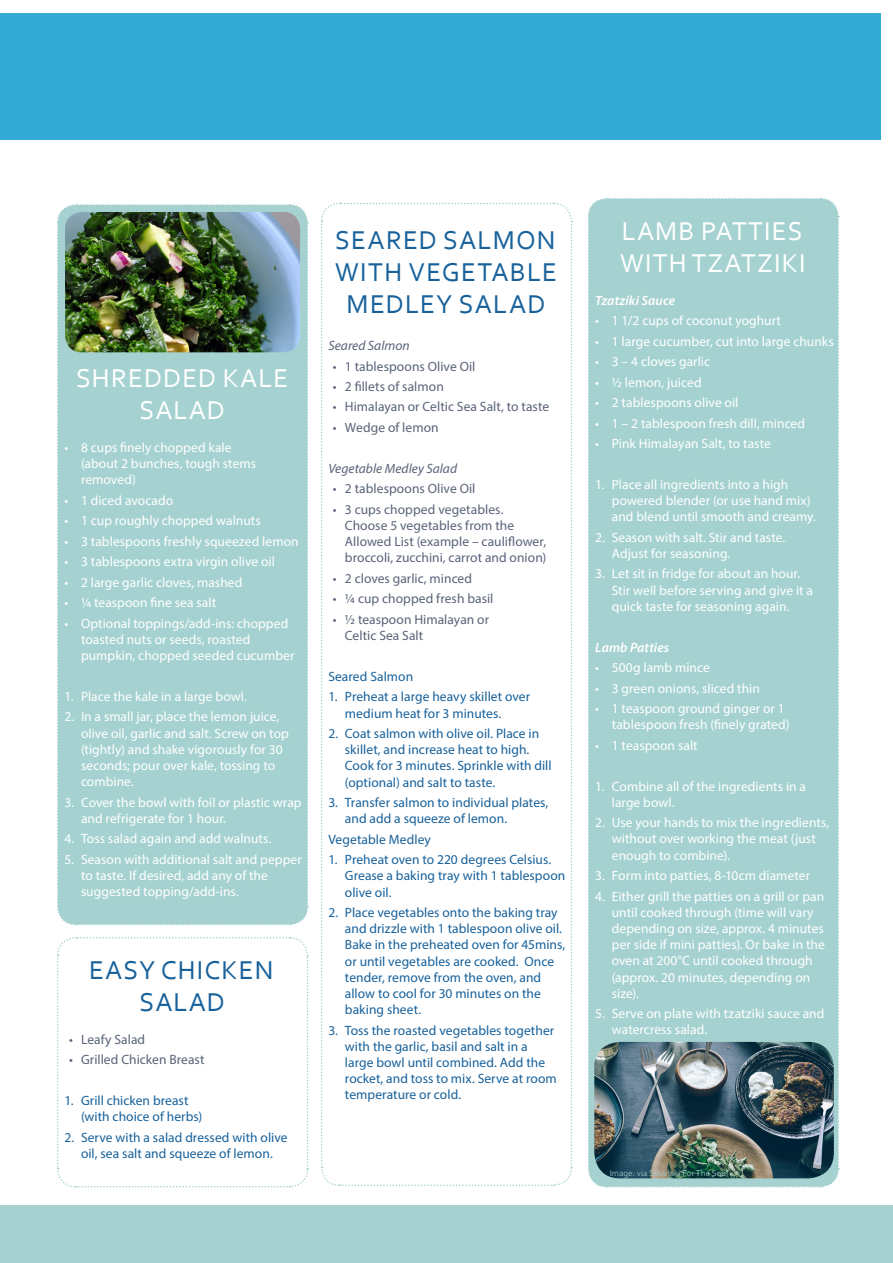
<style>
.page{position:relative;width:893px;height:1263px;background:#fff}
.page>*{position:absolute;margin:0;border:0;box-sizing:border-box;transform-origin:0 0}
.Body_text___Box_1{font:27px/32.4px "Corbel";letter-spacing:.04em;color:#17619b;text-align:center}
.t1{font:27px/32.4px "Corbel";letter-spacing:.04em;color:#fff}
.t2{font:13.5px/16.2px "Myriad Pro";letter-spacing:.005em;color:#fff}
.Body_text___Box_1-2{font:13.5px/16.2px "Myriad Pro";letter-spacing:.005em;color:#17619b}
.t3{font:13.5px/16.2px "Myriad Pro";letter-spacing:.005em;color:#596378}
.Body_text___Box_1-3{font:italic 13.5px "Myriad Pro";letter-spacing:.005em;color:#596378}
.Body_text___Box_1-4{font:italic 600 13.5px "Myriad Pro";letter-spacing:.005em;color:#fff}
.t4{font:9px "Corbel";color:#a5d2d0}
</style>
<div class="page">
<div style="left:0;top:13px;width:880px;height:127px;background:#34abd7"></div>
<svg style="left:57px;top:937px;width:252px;height:251px"></svg>
<div style="left:0;top:1205px;width:893px;height:58px;background:#a5d2d0"></div>
<svg style="left:321px;top:202px;width:252px;height:984px"></svg>
<div style="left:588px;top:198px;width:252px;height:990px;background:#a5d2d0"></div>
<img style="left:594px;top:1042px;width:240px;height:136px">
<div style="left:57px;top:204px;width:252px;height:722px;background:#a5d2d0"></div>
<img style="left:65px;top:212px;width:235px;height:140px">
<p class="t1" style="left:76px;top:361px;width:214px;text-align:center">SHREDDED KALE<br>SALAD</p>
<p class="t2" style="left:81px;top:439px;width:177px;text-indent:-16px">• 8 cups finely chopped kale (about 2 bunches, tough stems removed)</p>
<p class="t2" style="left:64px;top:492px;width:110px">• 1 diced avocado</p>
<p class="t2" style="left:64px;top:512px;width:198px">• 1 cup roughly chopped walnuts</p>
<p class="t2" style="left:64px;top:533px;width:236px">• 3 tablespoons freshly squeezed lemon</p>
<p class="t2" style="left:64px;top:553px;width:212px">• 3 tablespoons extra virgin olive oil</p>
<p class="t2" style="left:64px;top:574px;width:179px">• 2 large garlic cloves, mashed</p>
<p class="t2" style="left:64px;top:594px;width:153px">• ¼ teaspoon fine sea salt</p>
<p class="t2" style="left:81px;top:615px;width:215px;text-indent:-16px">• Optional toppings/add-ins: chopped toasted nuts or seeds, roasted pumpkin, chopped seeded cucumber</p>
<p class="t2" style="left:64px;top:688px;width:184px">1. Place the kale in a large bowl.</p>
<p class="t2" style="left:81px;top:708px;width:209px;text-indent:-16px">2. In a small jar, place the lemon juice, olive oil, garlic and salt. Screw on top (tightly) and shake vigorously for 30 seconds; pour over kale, tossing to combine.</p>
<p class="t2" style="left:81px;top:794px;width:222px;text-indent:-16px">3. Cover the bowl with foil or plastic wrap and refrigerate for 1 hour.</p>
<p class="t2" style="left:64px;top:830px;width:209px">4. Toss salad again and add walnuts.</p>
<p class="t2" style="left:81px;top:851px;width:222px;text-indent:-16px">5. Season with additional salt and pepper to taste. If desired, add any of the suggested topping/add-ins.</p>
<p class="Body_text___Box_1" style="left:89px;top:953px;width:186px">EASY CHICKEN<br>SALAD</p>
<p class="t3" style="left:69px;top:1031px;width:78px">• Leafy Salad</p>
<p class="t3" style="left:69px;top:1051px;width:137px">• Grilled Chicken Breast</p>
<p class="Body_text___Box_1-2" style="left:81px;top:1092px;width:123px;text-indent:-16px">1. Grill chicken breast (with choice of herbs)</p>
<p class="Body_text___Box_1-2" style="left:64px;top:1129px;width:225px;text-align:center">2. Serve with a salad dressed with olive oil, sea salt and squeeze of lemon.</p>
<p class="Body_text___Box_1" style="left:335px;top:223px;width:223px">SEARED SALMON<br>WITH VEGETABLE<br>MEDLEY SALAD</p>
<p class="Body_text___Box_1-3" style="left:328px;top:337px;width:83px">Seared Salmon</p>
<p class="t3" style="left:333px;top:358px;width:144px">• 1 tablespoons Olive Oil</p>
<p class="t3" style="left:333px;top:378px;width:112px">• 2 fillets of salmon</p>
<p class="t3" style="left:333px;top:399px;width:218px">• Himalayan or Celtic Sea Salt, to taste</p>
<p class="t3" style="left:333px;top:419px;width:107px">• Wedge of lemon</p>
<p class="Body_text___Box_1-3" style="left:328px;top:460px;width:130px">Vegetable Medley Salad</p>
<p class="t3" style="left:333px;top:480px;width:144px">• 2 tablespoons Olive Oil</p>
<p class="t3" style="left:345px;top:501px;width:203px;text-indent:-12px">• 3 cups chopped vegetables.<br>Choose 5 vegetables from the Allowed List (example – cauliflower, broccoli, zucchini, carrot and onion)</p>
<p class="t3" style="left:333px;top:570px;width:141px">• 2 cloves garlic, minced</p>
<p class="t3" style="left:333px;top:590px;width:162px">• ¼ cup chopped fresh basil</p>
<p class="t3" style="left:345px;top:611px;width:146px;text-indent:-12px">• ½ teaspoon Himalayan or<br>Celtic Sea Salt</p>
<p class="Body_text___Box_1-2" style="left:328px;top:668px;width:86px">Seared Salmon</p>
<p class="Body_text___Box_1-2" style="left:345px;top:688px;width:187px;text-indent:-16px">1. Preheat a large heavy skillet over medium heat for 3 minutes.</p>
<p class="Body_text___Box_1-2" style="left:345px;top:725px;width:208px;text-indent:-16px">2. Coat salmon with olive oil. Place in skillet, and increase heat to high.<br>Cook for 3 minutes. Sprinkle with dill (optional) and salt to taste.</p>
<p class="Body_text___Box_1-2" style="left:345px;top:794px;width:205px;text-indent:-16px">3. Transfer salmon to individual plates, and add a squeeze of lemon.</p>
<p class="Body_text___Box_1-2" style="left:328px;top:831px;width:104px">Vegetable Medley</p>
<p class="Body_text___Box_1-2" style="left:345px;top:851px;width:222px;text-indent:-16px">1. Preheat oven to 220 degrees Celsius.<br>Grease a baking tray with 1 tablespoon olive oil.</p>
<p class="Body_text___Box_1-2" style="left:345px;top:904px;width:222px;text-indent:-16px">2. Place vegetables onto the baking tray and drizzle with 1 tablespoon olive oil.<br>Bake in the preheated oven for 45mins, or until vegetables are cooked. Once tender, remove from the oven, and allow to cool for 30 minutes on the baking sheet.</p>
<p class="Body_text___Box_1-2" style="left:345px;top:1022px;width:213px;text-indent:-16px">3. Toss the roasted vegetables together with the garlic, basil and salt in a large bowl until combined. Add the rocket, and toss to mix. Serve at room temperature or cold.</p>
<p class="t1" style="left:620px;top:214px;width:187px">LAMB PATTIES<br>WITH TZATZIKI</p>
<p class="Body_text___Box_1-4" style="left:595px;top:292px;width:81px">Tzatziki Sauce</p>
<p class="t2" style="left:595px;top:312px;width:187px">• 1 1/2 cups of coconut yoghurt</p>
<p class="t2" style="left:595px;top:333px;width:240px">• 1 large cucumber, cut into large chunks</p>
<p class="t2" style="left:595px;top:353px;width:116px">• 3 – 4 cloves garlic</p>
<p class="t2" style="left:595px;top:374px;width:108px">• ½ lemon, juiced</p>
<p class="t2" style="left:595px;top:394px;width:145px">• 2 tablespoons olive oil</p>
<p class="t2" style="left:595px;top:415px;width:211px">• 1 – 2 tablespoon fresh dill, minced</p>
<p class="t2" style="left:595px;top:435px;width:177px">• Pink Himalayan Salt, to taste</p>
<p class="t2" style="left:612px;top:476px;width:205px;text-indent:-16px">1. Place all ingredients into a high powered blender (or use hand mix) and blend until smooth and creamy.</p>
<p class="t2" style="left:612px;top:529px;width:175px;text-indent:-16px">2. Season with salt. Stir and taste.<br>Adjust for seasoning.</p>
<p class="t2" style="left:612px;top:565px;width:203px;text-indent:-16px">3. Let sit in fridge for about an hour.<br>Stir well before serving and give it a quick taste for seasoning again.</p>
<p class="Body_text___Box_1-4" style="left:595px;top:638px;width:76px">Lamb Patties</p>
<p class="t2" style="left:595px;top:659px;width:116px">• 500g lamb mince</p>
<p class="t2" style="left:595px;top:680px;width:166px">• 3 green onions, sliced thin</p>
<p class="t2" style="left:612px;top:700px;width:179px;text-indent:-16px">• 1 teaspoon ground ginger or 1 tablespoon fresh (finely grated)</p>
<p class="t2" style="left:595px;top:737px;width:104px">• 1 teaspoon salt</p>
<p class="t2" style="left:612px;top:778px;width:196px;text-indent:-16px">1. Combine all of the ingredients in a large bowl.</p>
<p class="t2" style="left:612px;top:814px;width:219px;text-indent:-16px">2. Use your hands to mix the ingredients, without over working the meat (just enough to combine).</p>
<p class="t2" style="left:595px;top:867px;width:216px">3. Form into patties, 8-10cm diameter</p>
<p class="t2" style="left:612px;top:888px;width:215px;text-indent:-16px">4. Either grill the patties on a grill or pan until cooked through (time will vary depending on size, approx. 4 minutes per side if mini patties). Or bake in the oven at 200°C until cooked through (approx. 20 minutes, depending on size).</p>
<p class="t2" style="left:612px;top:1005px;width:214px;text-indent:-16px">5. Serve on plate with tzatziki sauce and watercress salad.</p>
<p class="t4" style="left:609px;top:1167px;width:120px">Image: via Souvlaki For The Soul</p>
</div>
